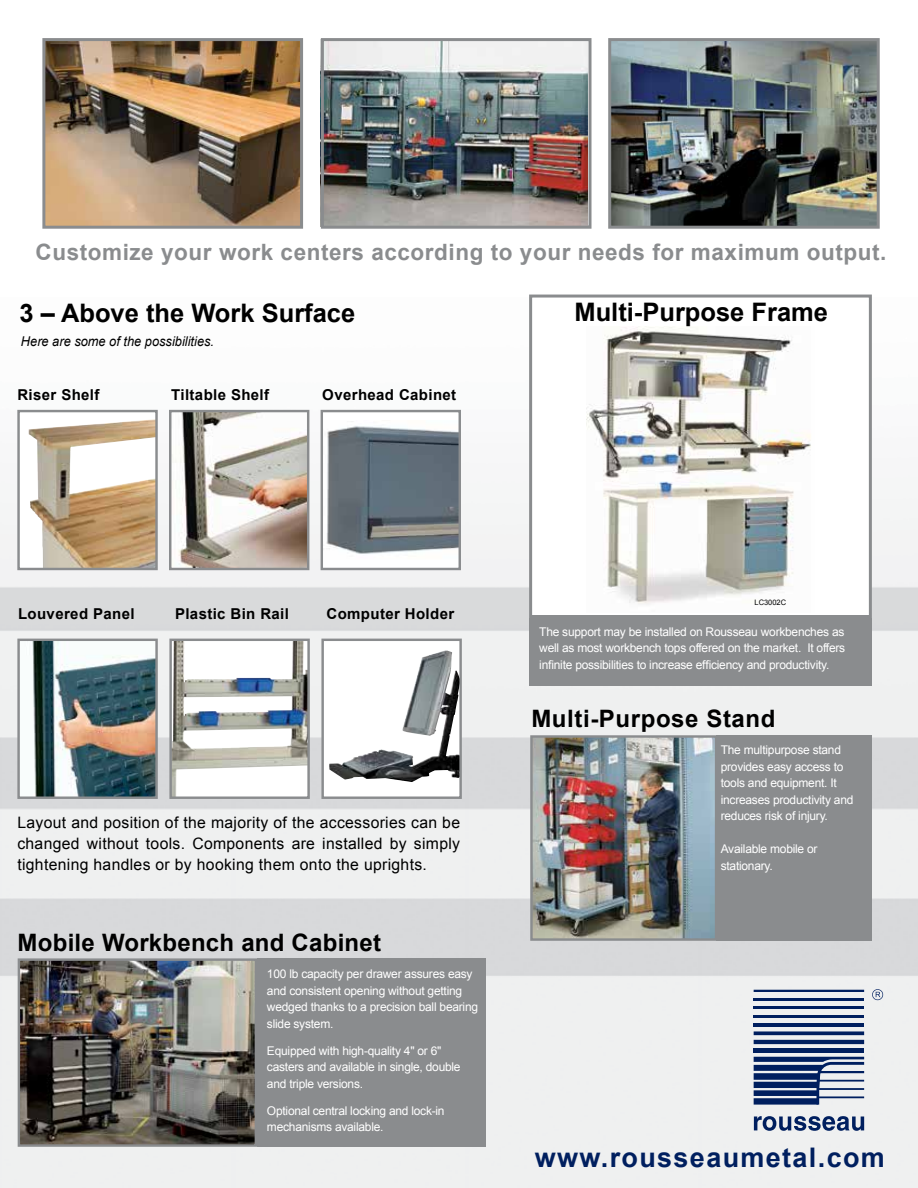
<style>
.page{position:relative;width:918px;height:1188px;background:#fff}
.page>*{position:absolute;margin:0;border:0;box-sizing:border-box;transform-origin:0 0}
.t1{font:700 27px "Arial";letter-spacing:.05em;color:#001f5f}
.t2{font:700 25.5px "Arial";color:#000}
.t3{font:700 24px "Arial";letter-spacing:.01em;color:#000}
.t4{font:700 22.5px "Arial";letter-spacing:.025em;color:#8a8c8e}
.t5{font:15.75px/21px "Arial";letter-spacing:.02em;color:#000;text-align:justify}
.t6{font:700 15px "Arial";letter-spacing:.025em;color:#000}
.t7{font:italic 13.5px "Arial";color:#000;scale:.95 1}
.t8{font:12px/16.5px "Arial";letter-spacing:-.02em;color:#fff}
.t9{font:7.5px "Arial";color:#000}
</style>
<div class="page">
<img style="left:0;top:38px;width:918px;height:1150px">
<img style="left:533px;top:738px;width:181px;height:200px">
<div style="left:530px;top:735px;width:187px;height:206px;border:2px solid #8a8c8e"></div>
<div style="left:19px;top:411px;width:138px;height:158px;background:#fff"></div>
<img style="left:29px;top:419px;width:126px;height:148px">
<div style="left:17px;top:410px;width:141px;height:160px;border:2px solid #8a8c8e"></div>
<img style="left:20px;top:642px;width:135px;height:154px">
<div style="left:17px;top:639px;width:141px;height:160px;border:2px solid #8a8c8e"></div>
<img style="left:172px;top:413px;width:134px;height:154px">
<div style="left:169px;top:410px;width:140px;height:160px;border:2px solid #8a8c8e"></div>
<img style="left:172px;top:642px;width:135px;height:154px">
<div style="left:169px;top:639px;width:141px;height:160px;border:2px solid #8a8c8e"></div>
<div style="left:322px;top:411px;width:138px;height:158px;background:#fff"></div>
<img style="left:326px;top:421px;width:132px;height:133px">
<div style="left:321px;top:410px;width:140px;height:160px;border:2px solid #8a8c8e"></div>
<div style="left:323px;top:640px;width:138px;height:158px;background:#fff"></div>
<img style="left:329px;top:650px;width:130px;height:132px">
<div style="left:321px;top:639px;width:141px;height:160px;border:2px solid #8a8c8e"></div>
<img style="left:46px;top:42px;width:253px;height:183px">
<div style="left:42px;top:38px;width:261px;height:191px;border:3px solid #8a8c8e"></div>
<img style="left:612px;top:42px;width:264px;height:183px">
<div style="left:608px;top:38px;width:272px;height:191px;border:3px solid #8a8c8e"></div>
<hr style="left:754px;top:990px;width:110px;height:2px;background:#001f5f">
<hr style="left:754px;top:998px;width:110px;height:2px;background:#001f5f">
<hr style="left:754px;top:1006px;width:110px;height:3px;background:#001f5f">
<hr style="left:754px;top:1015px;width:110px;height:3px;background:#001f5f">
<hr style="left:754px;top:1023px;width:110px;height:3px;background:#001f5f">
<div style="left:754px;top:1048px;width:110px;height:5px;background:#001f5f"></div>
<svg style="left:754px;top:1031px;width:110px;height:13px"></svg>
<svg style="left:754px;top:1116px;width:110px;height:15px"></svg>
<svg style="left:754px;top:1057px;width:110px;height:48px"></svg>
<svg style="left:872px;top:989px;width:11px;height:11px"></svg>
<div style="left:531px;top:296px;width:339px;height:320px;background:#fff"></div>
<div style="left:529px;top:295px;width:343px;height:323px;border:3px solid #8a8c8e"></div>
<div style="left:529px;top:618px;width:343px;height:67px;background:#8a8c8e"></div>
<div style="left:716px;top:735px;width:156px;height:206px;background:#8a8c8e"></div>
<div style="left:257px;top:958px;width:228px;height:189px;background:#8a8c8e"></div>
<img style="left:325px;top:42px;width:263px;height:183px">
<div style="left:321px;top:38px;width:271px;height:191px;border:3px solid #8a8c8e"></div>
<img style="left:587px;top:326px;width:224px;height:278px">
<img style="left:21px;top:961px;width:233px;height:183px">
<div style="left:18px;top:958px;width:239px;height:189px;border:2px solid #8a8c8e"></div>
<h3 class="t4" style="left:36px;top:237px;width:852px">Customize your work centers according to your needs for maximum output.</h3>
<h2 class="t2" style="left:19px;top:296px;width:337px">3 – Above the Work Surface</h2>
<h2 class="t2" style="left:574px;top:295px;width:255px">Multi-Purpose Frame</h2>
<p class="t7" style="left:21px;top:333px;width:205px">Here are some of the possibilities.</p>
<p class="t6" style="left:17px;top:384px;width:84px">Riser Shelf</p>
<p class="t6" style="left:171px;top:384px;width:99px">Tiltable Shelf</p>
<p class="t6" style="left:322px;top:384px;width:135px">Overhead Cabinet</p>
<p class="t6" style="left:18px;top:603px;width:118px">Louvered Panel</p>
<p class="t6" style="left:175px;top:603px;width:116px">Plastic Bin Rail</p>
<p class="t6" style="left:327px;top:603px;width:129px">Computer Holder</p>
<h3 class="t5" style="left:17px;top:812px;width:444px">Layout and position of the majority of the accessories can be changed without tools. Components are installed by simply tightening handles or by hooking them onto the uprights.</h3>
<h3 class="t3" style="left:18px;top:927px;width:365px">Mobile Workbench and Cabinet</h3>
<p class="t8" style="left:267px;top:966px;width:213px">100 lb capacity per drawer assures easy and consistent opening without getting wedged thanks to a precision ball bearing slide system.</p>
<p class="t8" style="left:267px;top:1043px;width:195px">Equipped with high-quality 4" or 6" casters and available in single, double and triple versions.</p>
<p class="t8" style="left:267px;top:1103px;width:179px">Optional central locking and lock-in mechanisms available.</p>
<p class="t9" style="left:755px;top:597px;width:33px">LC3002C</p>
<p class="t8" style="left:539px;top:623px;width:307px;text-align:justify">The support may be installed on Rousseau workbenches as well as most workbench tops offered on the market. It offers infinite possibilities to increase efficiency and productivity.</p>
<h3 class="t3" style="left:531px;top:702px;width:246px">Multi-Purpose Stand</h3>
<p class="t8" style="left:721px;top:742px;width:134px">The multipurpose stand provides easy access to tools and equipment. It increases productivity and reduces risk of injury.</p>
<p class="t8" style="left:721px;top:841px;width:98px">Available mobile or stationary.</p>
<h1 class="t1" style="left:535px;top:1140px;width:352px">www.rousseaumetal.com</h1>
</div>
